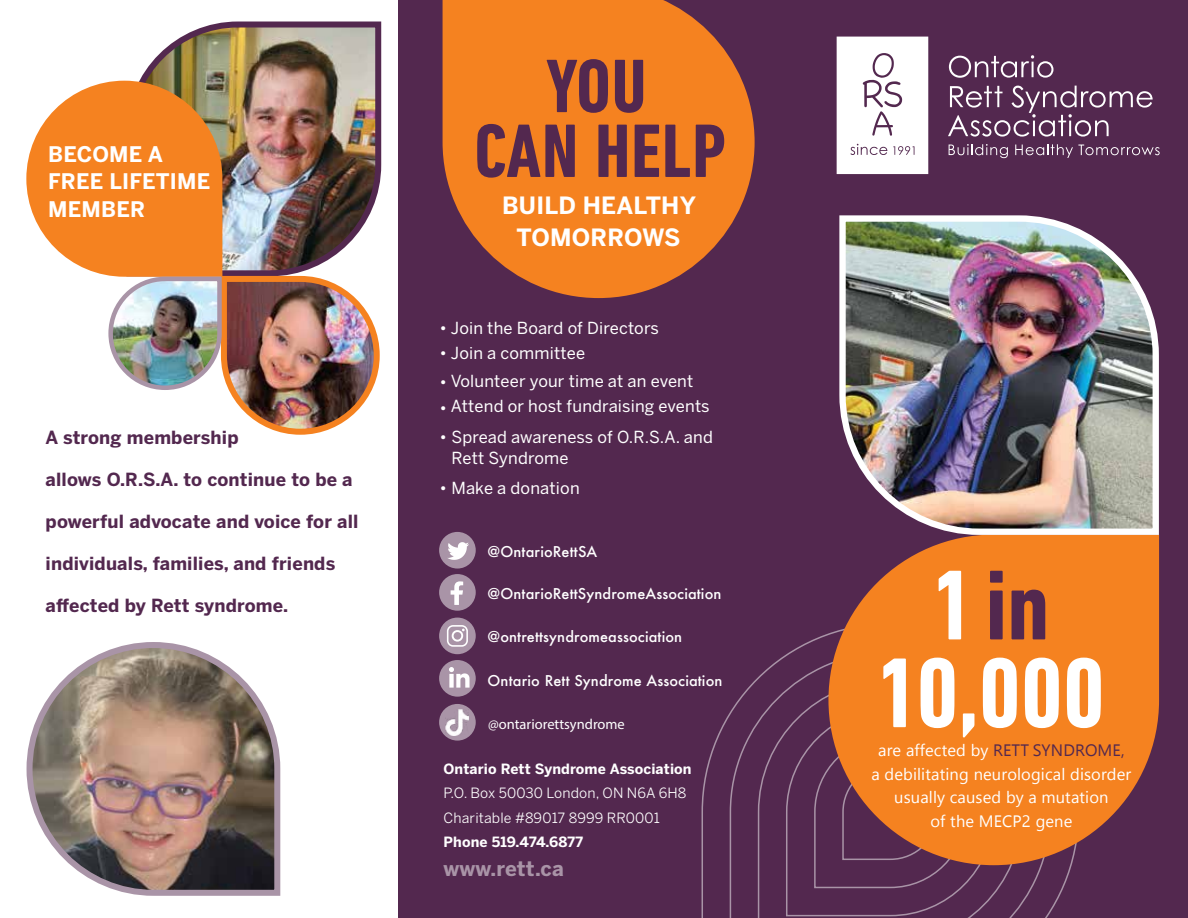
<style>
.page{position:relative;width:1188px;height:918px;background:#fff}
.page>*{position:absolute;margin:0;border:0;box-sizing:border-box;transform-origin:0 0}
.t1{font:700 condensed 100.95px/87.8px "DIN Next LT Pro";color:#fff;text-align:center}
.t2{font:700 condensed 76.95px/64.8px "DIN Next LT Pro";letter-spacing:.01em;color:#53284f;text-align:center}
.t3{font:700 23.7px/32.2px "Benton Sans";letter-spacing:.01em;color:#fff;text-align:center}
.t4{font:700 21.3px/27.8px "Benton Sans";letter-spacing:.01em;color:#fff}
.t5{font:700 20.4px "Benton Sans";letter-spacing:.01em;color:#a994a7}
.t6{font:700 18px "Benton Sans";letter-spacing:.01em;color:#53284f}
.t7{font:16.5px/21.1px "Benton Sans";letter-spacing:.01em;color:#fff}
.t8{font:16.5px/23.5px "Leelawadee UI";letter-spacing:.01em;color:#fff;text-align:center}
.t9{font:500 14.55px "Futura";letter-spacing:.01em;color:#fff}
.t10{font:14.55px "Myriad Pro";color:#fff}
.t11{font:14.1px/24.3px "Benton Sans";letter-spacing:.01em;color:#fff}
.t12{font:700 14.1px "Benton Sans";letter-spacing:.01em;color:#fff}
.s1{color:#53284f}
</style>
<div class="page">
<div style="left:399px;top:0;width:789px;height:918px;background:#53284f"></div>
<svg style="left:701px;top:633px;width:371px;height:285px"></svg>
<svg style="left:729px;top:652px;width:323px;height:266px"></svg>
<svg style="left:757px;top:679px;width:267px;height:239px"></svg>
<svg style="left:785px;top:707px;width:211px;height:210px"></svg>
<svg style="left:813px;top:735px;width:154px;height:154px"></svg>
<img style="left:123px;top:21px;width:259px;height:60px">
<img style="left:26px;top:642px;width:255px;height:254px">
<svg style="left:949px;top:55px;width:104px;height:23px"></svg>
<svg style="left:948px;top:86px;width:205px;height:51px"></svg>
<svg style="left:949px;top:144px;width:59px;height:14px"></svg>
<svg style="left:1015px;top:144px;width:145px;height:14px"></svg>
<svg style="left:836px;top:36px;width:93px;height:139px;background:#efebef"></svg>
<svg style="left:828px;top:538px;width:331px;height:327px;fill:#f58220"></svg>
<svg style="left:443px;top:0;width:312px;height:298px;background:#dc7427"></svg>
<img style="left:839px;top:215px;width:321px;height:323px">
<div style="left:439px;top:574px;width:37px;height:37px;background:#a994a7;border-radius:50%"></div>
<div style="left:439px;top:704px;width:37px;height:37px;background:#a994a7;border-radius:50%"></div>
<svg style="left:451px;top:581px;width:12px;height:24px"></svg>
<div style="left:439px;top:618px;width:37px;height:36px;background:#a994a7;border-radius:50%"></div>
<div style="left:447px;top:625px;width:21px;height:22px;border:2px solid #fff;border-radius:5px"></div>
<div style="left:452px;top:630px;width:11px;height:12px;border:2px solid #fff;border-radius:50%"></div>
<div style="left:439px;top:532px;width:37px;height:37px;background:#a994a7;border-radius:50%"></div>
<svg style="left:448px;top:542px;width:21px;height:18px"></svg>
<div style="left:439px;top:660px;width:37px;height:37px;background:#a994a7;border-radius:50%"></div>
<svg style="left:449px;top:667px;width:21px;height:21px"></svg>
<img style="left:26px;top:81px;width:356px;height:354px">
<img style="left:445px;top:709px;width:23px;height:26px">
<p class="t4" style="left:48px;top:140px;width:164px">BECOME A<br>FREE LIFETIME<br>MEMBER</p>
<p class="t6" style="left:46px;top:427px;width:194px">A strong membership</p>
<p class="t6" style="left:46px;top:469px;width:309px">allows O.R.S.A. to continue to be a</p>
<p class="t6" style="left:46px;top:511px;width:314px">powerful advocate and voice for all</p>
<p class="t6" style="left:46px;top:553px;width:291px">individuals, families, and friends</p>
<p class="t6" style="left:46px;top:595px;width:244px">affected by Rett syndrome.</p>
<h2 class="t2" style="left:474px;top:54px;width:253px">YOU<br>CAN HELP</h2>
<h3 class="t3" style="left:502px;top:188px;width:195px">BUILD HEALTHY<br>TOMORROWS</h3>
<p class="t7" style="left:440px;top:317px;width:221px">• Join the Board of Directors</p>
<p class="t7" style="left:440px;top:343px;width:147px">• Join a committee</p>
<p class="t7" style="left:440px;top:370px;width:255px">• Volunteer your time at an event</p>
<p class="t7" style="left:440px;top:396px;width:272px">• Attend or host fundraising events</p>
<p class="t7" style="left:452px;top:426px;width:263px;text-indent:-12px">• Spread awareness of O.R.S.A. and<br>Rett Syndrome</p>
<p class="t7" style="left:440px;top:477px;width:142px">• Make a donation</p>
<p class="t9" style="left:488px;top:542px;width:111px">@OntarioRettSA</p>
<p class="t9" style="left:487px;top:584px;width:236px">@OntarioRettSyndromeAssociation</p>
<p class="t9" style="left:487px;top:627px;width:196px">@ontrettsyndromeassociation</p>
<p class="t9" style="left:488px;top:671px;width:237px">Ontario Rett Syndrome Association</p>
<p class="t10" style="left:488px;top:715px;width:138px">@ontariorettsyndrome</p>
<p class="t12" style="left:444px;top:760px;width:250px">Ontario Rett Syndrome Association</p>
<p class="t11" style="left:444px;top:781px;width:244px">P.O. Box 50030 London, ON N6A 6H8<br>Charitable #89017 8999 RR0001</p>
<p class="t12" style="left:444px;top:833px;width:141px">Phone 519.474.6877</p>
<p class="t5" style="left:444px;top:857px;width:122px">www.rett.ca</p>
<h1 class="t1" style="left:877px;top:561px;width:229px">1 <span class="s1">in<br></span>10,000</h1>
<p class="t8" style="left:871px;top:738px;width:261px">are affected by <span class="s1">RETT SYNDROME,<br></span>a debilitating neurological disorder usually caused by a mutation<br>of the MECP2 gene</p>
</div>
